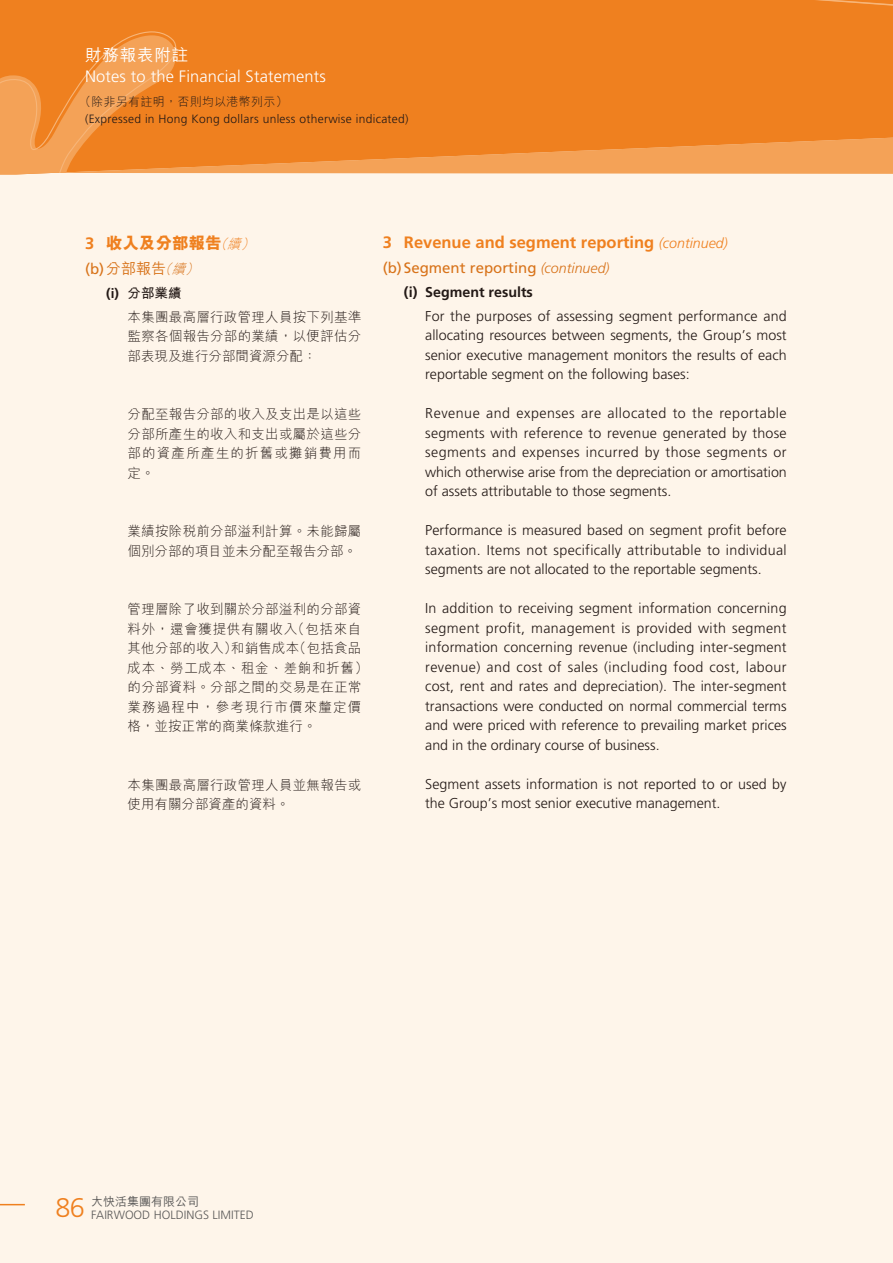
<style>
.page{position:relative;width:893px;height:1263px;background:#fef5ea}
.page>*{position:absolute;margin:0;border:0;box-sizing:border-box;transform-origin:0 0}
.t1{font:300 27px "Frutiger LT Std";color:#ef801f}
.t2{font:700 16.5px "Frutiger LT Std";color:#ef801f}
.t3{font:300 16.5px "Frutiger LT Std";letter-spacing:.01em;color:#fff}
.t4{font:16.5px "M Hei HK Xbold E Ten B5 H";color:#ef801f}
.t5{font:16.5px "M Hei HK Medium E Ten B5 H";letter-spacing:.05em;color:#fff}
.t6{font:15px "Frutiger LT Std";color:#d8731a}
.t7{font:15px "M Hei HK Medium E Ten B5 H";color:#d8731a}
.t8{font:300 14.25px/19.5px "Frutiger LT Std";color:#231916;text-align:justify}
.t9{font:700 14.25px "Frutiger LT Std";color:#231916}
.t10{font:13.5px/19.5px "M Hei HK Light E Ten B5 H";letter-spacing:.02em;color:#231916;text-align:justify}
.t11{font:13.5px/19.5px "M Hei HK Light E Ten B5 H";color:#231916}
.t12{font:13.5px "M Hei HK Bold E Ten B5 H";color:#231916}
.t13{font:300 12px "Frutiger LT Std";letter-spacing:.025em;color:#231916}
.t14{font:300 12px "Frutiger LT Std";color:#595857}
.t15{font:12px "M Hei HK Light E Ten B5 H";letter-spacing:.025em;color:#231916}
.t16{font:12px "M Hei HK Medium E Ten B5 H";color:#595857}
.s1{font-family:"Frutiger LT Std";font-weight:700}
.s2{font-family:"M Hei HK Light E Ten B5 H";font-style:italic;font-size:13.5px}
.s3{font-family:"Frutiger LT Std"}
.s4{font-weight:300;font-style:italic;font-size:14.25px}
</style>
<div class="page">
<svg style="left:0;top:0;width:893px;height:174px;background:#ef8324"></svg>
<svg style="left:630px;top:0;width:66px;height:173px;background:#ef8527"></svg>
<svg style="left:696px;top:0;width:197px;height:173px;background:#ef8629"></svg>
<svg style="left:0;top:31px;width:181px;height:143px;background:#f18f39"></svg>
<svg style="left:0;top:1204px;width:25px;height:1px"></svg>
<p class="t5" style="left:85px;top:48px;width:105px">財務報表附註</p>
<p class="t3" style="left:85px;top:68px;width:242px">Notes to the Financial Statements</p>
<p class="t15" style="left:79px;top:97px;width:210px">（除非另有註明，否則均以港幣列示）</p>
<p class="t13" style="left:85px;top:113px;width:325px">(Expressed in Hong Kong dollars unless otherwise indicated)</p>
<p class="t4" style="left:85px;top:236px;width:174px"><span class="s1">3</span> 收入及分部報告<span class="s2">（續）</span></p>
<p class="t7" style="left:85px;top:263px;width:119px"><span class="s3">(b)</span> 分部報告<span class="s2">（續）</span></p>
<p class="t12" style="left:106px;top:288px;width:77px"><span class="s1">(i)</span> 分部業績</p>
<p class="t10" style="left:128px;top:309px;width:235px">本集團最高層行政管理人員按下列基準監察各個報告分部的業績，以便評估分部表現及進行分部間資源分配：</p>
<p class="t10" style="left:128px;top:406px;width:235px">分配至報告分部的收入及支出是以這些分部所產生的收入和支出或屬於這些分部的資產所產生的折舊或攤銷費用而定。</p>
<p class="t11" style="left:128px;top:523px;width:235px">業績按除稅前分部溢利計算。未能歸屬個別分部的項目並未分配至報告分部。</p>
<p class="t10" style="left:128px;top:601px;width:242px;text-align:left">管理層除了收到關於分部溢利的分部資料外，還會獲提供有關收入（包括來自其他分部的收入）和銷售成本（包括食品成本、勞工成本、租金、差餉和折舊）的分部資料。分部之間的交易是在正常業務過程中，參考現行市價來釐定價格，並按正常的商業條款進行。</p>
<p class="t10" style="left:128px;top:777px;width:235px">本集團最高層行政管理人員並無報告或使用有關分部資產的資料。</p>
<p class="t2" style="left:383px;top:234px;width:347px">3 Revenue and segment reporting <span class="s4">(continued)</span></p>
<p class="t6" style="left:383px;top:261px;width:228px">(b) Segment reporting <span class="s4">(continued)</span></p>
<p class="t9" style="left:404px;top:285px;width:130px">(i) Segment results</p>
<p class="t8" style="left:425px;top:307px;width:363px">For the purposes of assessing segment performance and allocating resources between segments, the Group’s most senior executive management monitors the results of each reportable segment on the following bases:</p>
<p class="t8" style="left:425px;top:404px;width:363px">Revenue and expenses are allocated to the reportable segments with reference to revenue generated by those segments and expenses incurred by those segments or which otherwise arise from the depreciation or amortisation of assets attributable to those segments.</p>
<p class="t8" style="left:425px;top:521px;width:363px">Performance is measured based on segment profit before taxation. Items not specifically attributable to individual segments are not allocated to the reportable segments.</p>
<p class="t8" style="left:425px;top:599px;width:363px">In addition to receiving segment information concerning segment profit, management is provided with segment information concerning revenue (including inter-segment revenue) and cost of sales (including food cost, labour cost, rent and rates and depreciation). The inter-segment transactions were conducted on normal commercial terms and were priced with reference to prevailing market prices and in the ordinary course of business.</p>
<p class="t8" style="left:425px;top:775px;width:363px">Segment assets information is not reported to or used by the Group’s most senior executive management.</p>
<h1 class="t1" style="left:56px;top:1195px;width:31px">86</h1>
<p class="t16" style="left:91px;top:1196px;width:110px">大快活集團有限公司</p>
<p class="t14" style="left:91px;top:1209px;width:164px">FAIRWOOD HOLDINGS LIMITED</p>
</div>
